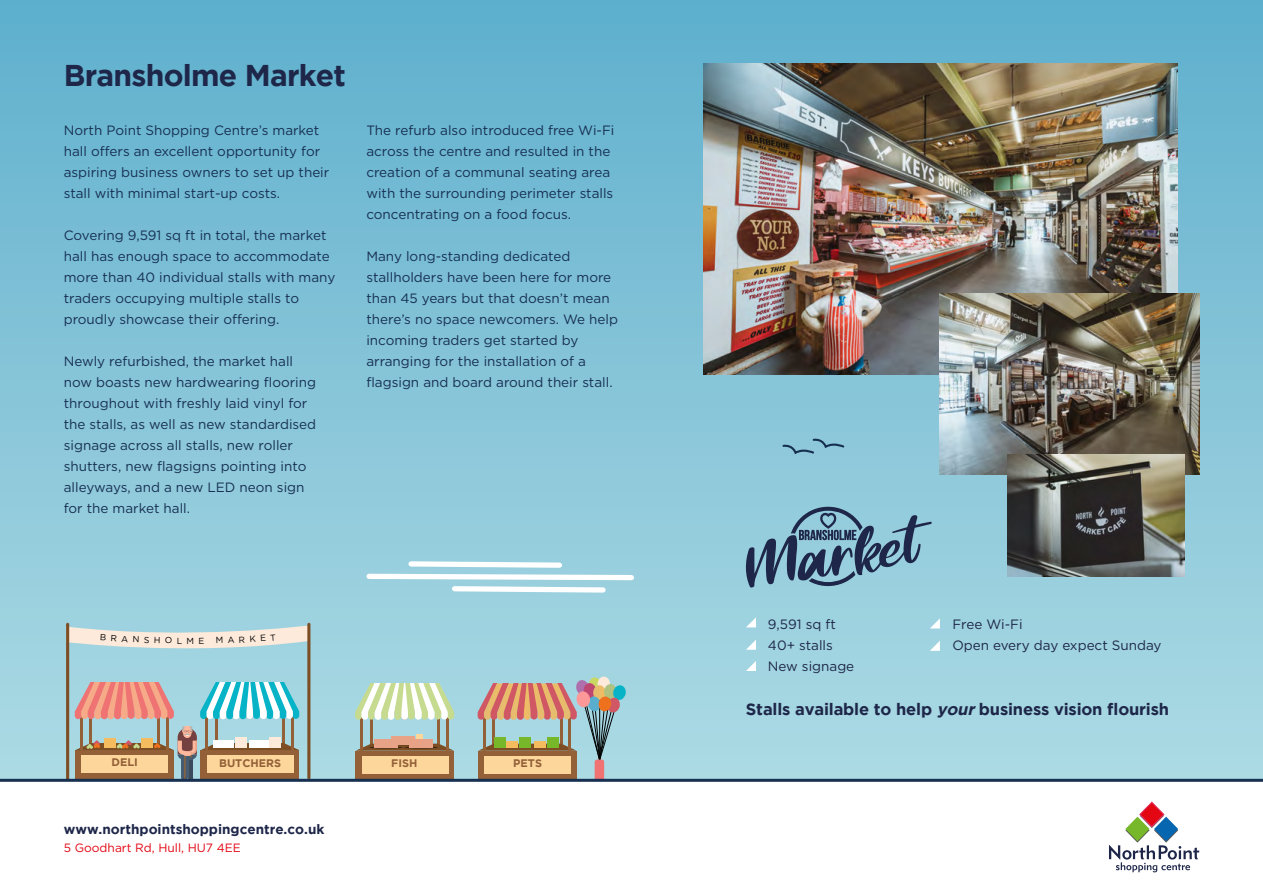
<style>
.page{position:relative;width:1263px;height:893px;background:#fff}
.page>*{position:absolute;margin:0;border:0;box-sizing:border-box;transform-origin:0 0}
.t1{font:700 30px "Gotham";letter-spacing:-.025em;color:#1e2749}
.t2{font:700 16.5px "Gotham";letter-spacing:-.01em;color:#1e2749}
.t3{font:13.5px/21px "Gotham";color:#173052}
.t4{font:13.5px/21px "Gotham";color:#1e2749}
.t5{font:700 13.5px "Gotham";color:#1e2749}
.t6{font:12px "Gotham";color:#e30613}
.t7{font:700 10.95px "Gotham";color:#936037}
.t8{font:8.7px "Gotham";color:#000}
.s1{font-style:italic}
</style>
<div class="page">
<div style="left:0;top:0;width:1263px;height:779px;background:linear-gradient(to bottom,#5fafcd,#aedbe4)"></div>
<div style="left:356px;top:751px;width:98px;height:28px;background:#936037"></div>
<hr style="left:370px;top:708px;width:2px;height:37px;background:#936037">
<hr style="left:438px;top:710px;width:2px;height:35px;background:#936037">
<hr style="left:361px;top:717px;width:2px;height:34px;background:#936037">
<hr style="left:446px;top:717px;width:2px;height:34px;background:#936037">
<svg style="left:355px;top:683px;width:99px;height:37px"></svg>
<div style="left:362px;top:756px;width:86px;height:17px;background:#fdd69c"></div>
<div style="left:478px;top:751px;width:99px;height:28px;background:#936037"></div>
<div style="left:484px;top:756px;width:87px;height:17px;background:#fdd69c"></div>
<svg style="left:356px;top:734px;width:98px;height:17px"></svg>
<svg style="left:478px;top:677px;width:148px;height:84px;background:#b1a79b"></svg>
<div style="left:595px;top:760px;width:9px;height:21px;background:#ee7372;border-radius:2px"></div>
<hr style="left:90px;top:707px;width:2px;height:37px;background:#936037">
<hr style="left:157px;top:709px;width:2px;height:35px;background:#936037">
<hr style="left:80px;top:716px;width:3px;height:34px;background:#936037">
<hr style="left:166px;top:716px;width:2px;height:34px;background:#936037">
<svg style="left:75px;top:683px;width:99px;height:36px;background:#e69689"></svg>
<hr style="left:215px;top:707px;width:2px;height:37px;background:#936037">
<hr style="left:283px;top:709px;width:2px;height:35px;background:#936037">
<hr style="left:206px;top:716px;width:2px;height:34px;background:#936037">
<hr style="left:291px;top:716px;width:3px;height:34px;background:#936037">
<svg style="left:200px;top:683px;width:99px;height:36px"></svg>
<svg style="left:75px;top:725px;width:224px;height:54px;background:#b9ab90"></svg>
<hr style="left:66px;top:623px;width:3px;height:157px;background:#7d4e24;border-radius:2px">
<hr style="left:307px;top:623px;width:3px;height:156px;background:#7d4e24;border-radius:2px">
<svg style="left:0;top:779px;width:1263px;height:94px"></svg>
<svg style="left:1109px;top:802px;width:90px;height:70px"></svg>
<svg style="left:364px;top:559px;width:273px;height:36px"></svg>
<hr style="left:386px;top:743px;width:34px;height:2px;background:#000;border-radius:50%">
<div style="left:391px;top:736px;width:24px;height:8px;background:#e8a387"></div>
<img style="left:704px;top:64px;width:474px;height:311px">
<img style="left:939px;top:294px;width:260px;height:180px">
<svg style="left:781px;top:438px;width:64px;height:17px"></svg>
<svg style="left:746px;top:617px;width:10px;height:10px"></svg>
<svg style="left:746px;top:640px;width:10px;height:10px"></svg>
<svg style="left:746px;top:661px;width:10px;height:10px"></svg>
<svg style="left:746px;top:507px;width:186px;height:81px;background:#739db2"></svg>
<svg style="left:930px;top:618px;width:10px;height:10px"></svg>
<svg style="left:930px;top:641px;width:10px;height:10px"></svg>
<img style="left:1007px;top:454px;width:177px;height:123px">
<hr style="left:369px;top:746px;width:34px;height:2px;background:#000;border-radius:50%">
<div style="left:374px;top:739px;width:24px;height:8px;background:#e8a387"></div>
<div style="left:409px;top:739px;width:24px;height:8px;background:#e8a387"></div>
<div style="left:494px;top:737px;width:11px;height:10px;background:#76b82a"></div>
<div style="left:507px;top:741px;width:11px;height:6px;background:#f4bb5f"></div>
<div style="left:519px;top:737px;width:12px;height:10px;background:#76b82a"></div>
<div style="left:534px;top:741px;width:11px;height:6px;background:#f4bb5f"></div>
<div style="left:547px;top:737px;width:11px;height:10px;background:#76b82a"></div>
<div style="left:142px;top:739px;width:11px;height:9px;background:#f4bb5f"></div>
<div style="left:104px;top:739px;width:11px;height:9px;background:#f4bb5f"></div>
<svg style="left:66px;top:625px;width:242px;height:32px;background:#ccdcda"></svg>
<h1 class="t1" style="left:64px;top:58px;width:284px">Bransholme Market</h1>
<p class="t3" style="left:64px;top:120px;width:267px">North Point Shopping Centre’s market hall offers an excellent opportunity for aspiring business owners to set up their stall with minimal start-up costs.</p>
<p class="t3" style="left:64px;top:225px;width:273px">Covering 9,591 sq ft in total, the market hall has enough space to accommodate more than 40 individual stalls with many traders occupying multiple stalls to proudly showcase their offering.</p>
<p class="t3" style="left:64px;top:351px;width:254px">Newly refurbished, the market hall now boasts new hardwearing flooring throughout with freshly laid vinyl for the stalls, as well as new standardised signage across all stalls, new roller shutters, new flagsigns pointing into alleyways, and a new LED neon sign for the market hall.</p>
<p class="t3" style="left:366px;top:120px;width:250px">The refurb also introduced free Wi-Fi across the centre and resulted in the creation of a communal seating area with the surrounding perimeter stalls concentrating on a food focus.</p>
<p class="t3" style="left:366px;top:246px;width:253px">Many long-standing dedicated stallholders have been here for more than 45 years but that doesn’t mean there’s no space newcomers. We help incoming traders get started by arranging for the installation of a flagsign and board around their stall.</p>
<p class="t8" style="left:177px;top:635px;width:19px">L M</p>
<p class="t7" style="left:112px;top:756px;width:28px">DELI</p>
<p class="t7" style="left:219px;top:756px;width:63px">BUTCHERS</p>
<p class="t7" style="left:391px;top:757px;width:28px">FISH</p>
<p class="t7" style="left:513px;top:757px;width:30px">PETS</p>
<p class="t5" style="left:64px;top:821px;width:262px">www.northpointshoppingcentre.co.uk</p>
<p class="t6" style="left:64px;top:840px;width:179px">5 Goodhart Rd, Hull, HU7 4EE</p>
<p class="t4" style="left:768px;top:614px;width:88px">9,591 sq ft<br>40+ stalls<br>New signage</p>
<p class="t2" style="left:746px;top:700px;width:425px">Stalls available to help <span class="s1">your</span>business vision flourish</p>
<p class="t4" style="left:952px;top:614px;width:211px">Free Wi-Fi<br>Open every day expect Sunday</p>
</div>
